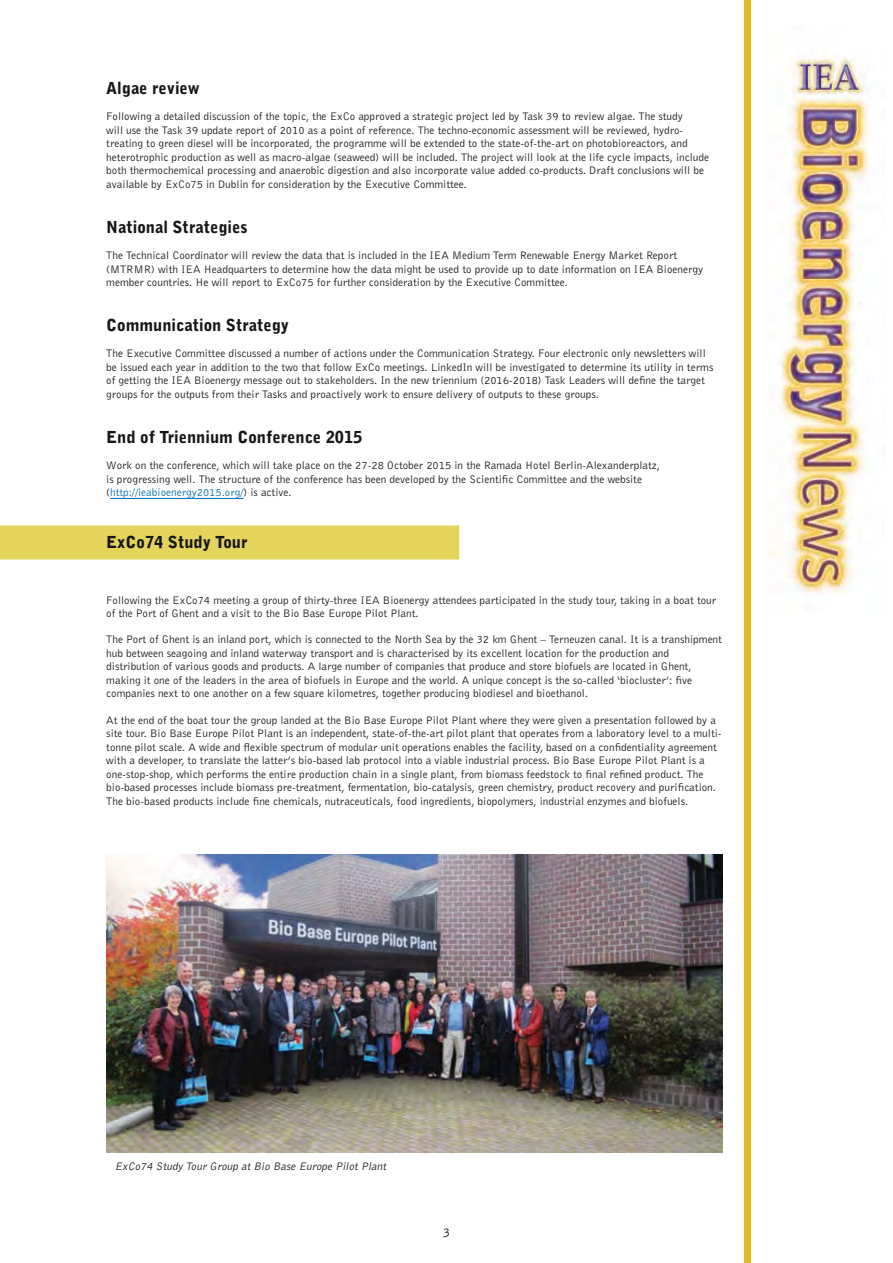
<style>
.page{position:relative;width:893px;height:1263px;background:#fff}
.page>*{position:absolute;margin:0;border:0;box-sizing:border-box;transform-origin:0 0}
.t1{font:900 16.5px "Bell Gothic BT";color:#161619}
.t2{font:13.5px "Bell Gothic BT";color:#161619}
.t3{font:11.25px/13.5px "Bell Gothic BT";color:#161619}
.t4{font:italic 11.25px "Bell Gothic BT";color:#161619}
.s1{color:#006caf}
</style>
<div class="page">
<div style="left:744px;top:0;width:6px;height:1263px;background:#e1ba24"></div>
<img style="left:769px;top:54px;width:117px;height:540px">
<img style="left:106px;top:855px;width:617px;height:297px">
<hr style="left:110px;top:498px;width:133px;height:1px;background:#006caf">
<div style="left:0;top:525px;width:459px;height:34px;background:#e5d45b"></div>
<h1 class="t1" style="left:106px;top:80px;width:95px">Algae review</h1>
<p class="t3" style="left:106px;top:111px;width:604px">Following a detailed discussion of the topic, the ExCo approved a strategic project led by Task 39 to review algae. The study<br>will use the Task 39 update report of 2010 as a point of reference. The techno-economic assessment will be reviewed, hydro&shy;treating to green diesel will be incorporated, the programme will be extended to the state-of-the-art on photobioreactors, and heterotrophic production as well as macro-algae (seaweed) will be included. The project will look at the life cycle impacts, include both thermochemical processing and anaerobic digestion and also incorporate value added co-products. Draft conclusions will be available by ExCo75 in Dublin for consideration by the Executive Committee.</p>
<h1 class="t1" style="left:106px;top:219px;width:143px">National Strategies</h1>
<p class="t3" style="left:106px;top:250px;width:598px">The Technical Coordinator will review the data that is included in the IEA Medium Term Renewable Energy Market Report (MTRMR) with IEA Headquarters to determine how the data might be used to provide up to date information on IEA Bioenergy member countries. He will report to ExCo75 for further consideration by the Executive Committee.</p>
<h1 class="t1" style="left:106px;top:317px;width:184px">Communication Strategy</h1>
<p class="t3" style="left:106px;top:348px;width:609px">The Executive Committee discussed a number of actions under the Communication Strategy. Four electronic only newsletters will be issued each year in addition to the two that follow ExCo meetings. LinkedIn will be investigated to determine its utility in terms of getting the IEA Bioenergy message out to stakeholders. In the new triennium (2016-2018) Task Leaders will define the target groups for the outputs from their Tasks and proactively work to ensure delivery of outputs to these groups.</p>
<h1 class="t1" style="left:106px;top:429px;width:258px">End of Triennium Conference 2015</h1>
<p class="t3" style="left:106px;top:460px;width:555px">Work on the conference, which will take place on the 27-28 October 2015 in the Ramada Hotel Berlin-Alexanderplatz, is progressing well. The structure of the conference has been developed by the Scientific Committee and the website (<span class="s1">http://ieabioenergy2015.org/</span>) is active.</p>
<h1 class="t1" style="left:106px;top:534px;width:143px">ExCo74 Study Tour</h1>
<p class="t3" style="left:106px;top:594px;width:611px">Following the ExCo74 meeting a group of thirty-three IEA Bioenergy attendees participated in the study tour, taking in a boat tour of the Port of Ghent and a visit to the Bio Base Europe Pilot Plant.</p>
<p class="t3" style="left:106px;top:634px;width:617px">The Port of Ghent is an inland port, which is connected to the North Sea by the 32 km Ghent – Terneuzen canal. It is a transhipment hub between seagoing and inland waterway transport and is characterised by its excellent location for the production and distribution of various goods and products. A large number of companies that produce and store biofuels are located in Ghent, making it one of the leaders in the area of biofuels in Europe and the world. A unique concept is the so-called ‘biocluster’: five companies next to one another on a few square kilometres, together producing biodiesel and bioethanol.</p>
<p class="t3" style="left:106px;top:714px;width:617px">At the end of the boat tour the group landed at the Bio Base Europe Pilot Plant where they were given a presentation followed by a site tour. Bio Base Europe Pilot Plant is an independent, state-of-the-art pilot plant that operates from a laboratory level to a multi&shy;tonne pilot scale. A wide and flexible spectrum of modular unit operations enables the facility, based on a confidentiality agreement with a developer, to translate the latter’s bio-based lab protocol into a viable industrial process. Bio Base Europe Pilot Plant is a one-stop-shop, which performs the entire production chain in a single plant, from biomass feedstock to final refined product. The bio-based processes include biomass pre-treatment, fermentation, bio-catalysis, green chemistry, product recovery and purification.<br>The bio-based products include fine chemicals, nutraceuticals, food ingredients, biopolymers, industrial enzymes and biofuels.</p>
<p class="t4" style="left:115px;top:1162px;width:275px">ExCo74 Study Tour Group at Bio Base Europe Pilot Plant</p>
<p class="t2" style="left:443px;top:1228px;width:9px">3</p>
</div>
